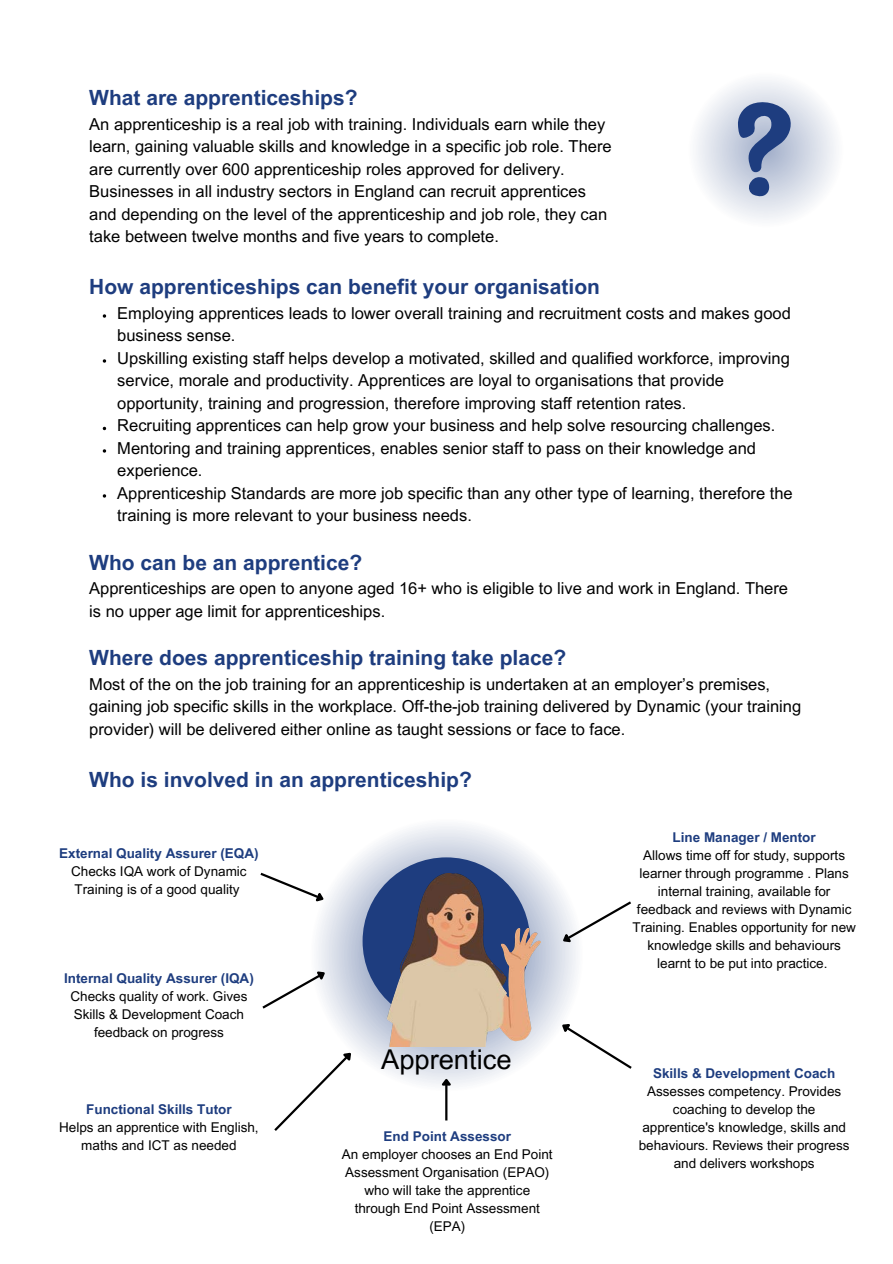
<style>
.page{position:relative;width:893px;height:1264px;background:#fff}
.page>*{position:absolute;margin:0;border:0;box-sizing:border-box;transform-origin:0 0}
.t1{font:27.3px "Arial MT Pro";color:#000}
.t2{font:700 21px "Arial MT Pro";color:#1e3d7f}
.t3{font:16.5px/22.5px "Arial MT Pro";color:#000}
.t4{font:13.5px/18px "Arial MT Pro";color:#000;text-align:center}
.t5{font:700 13.5px "Arial MT Pro";color:#1e3d7f}
</style>
<div class="page">
<svg style="left:297px;top:804px;width:298px;height:298px"></svg>
<div style="left:362px;top:857px;width:168px;height:167px;background:#1e3d7f;border-radius:50%"></div>
<img style="left:381px;top:873px;width:159px;height:173px">
<svg style="left:103px;top:314px;width:3px;height:4px"></svg>
<svg style="left:103px;top:359px;width:3px;height:4px"></svg>
<svg style="left:680px;top:64px;width:169px;height:169px"></svg>
<svg style="left:737px;top:100px;width:55px;height:97px;background:#8092b6"></svg>
<svg style="left:557px;top:899px;width:74px;height:48px"></svg>
<svg style="left:556px;top:1016px;width:76px;height:53px"></svg>
<svg style="left:260px;top:870px;width:68px;height:37px"></svg>
<svg style="left:262px;top:965px;width:69px;height:45px"></svg>
<svg style="left:274px;top:1046px;width:84px;height:85px"></svg>
<hr style="left:445px;top:1085px;width:2px;height:35px;background:#000">
<svg style="left:440px;top:1076px;width:14px;height:11px"></svg>
<p class="t2" style="left:89px;top:90px;width:270px">What are apprenticeships?</p>
<p class="t3" style="left:89px;top:115px;width:524px">An apprenticeship is a real job with training. Individuals earn while they learn, gaining valuable skills and knowledge in a specific job role. There are currently over 600 apprenticeship roles approved for delivery.<br>Businesses in all industry sectors in England can recruit apprentices and depending on the level of the apprenticeship and job role, they can take between twelve months and five years to complete.</p>
<p class="t2" style="left:89px;top:279px;width:512px">How apprenticeships can benefit your organisation</p>
<p class="t3" style="left:117px;top:304px;width:677px">Employing apprentices leads to lower overall training and recruitment costs and makes good business sense.<br>Upskilling existing staff helps develop a motivated, skilled and qualified workforce, improving service, morale and productivity. Apprentices are loyal to organisations that provide opportunity, training and progression, therefore improving staff retention rates.<br>Recruiting apprentices can help grow your business and help solve resourcing challenges.<br>Mentoring and training apprentices, enables senior staff to pass on their knowledge and experience.<br>Apprenticeship Standards are more job specific than any other type of learning, therefore the training is more relevant to your business needs.</p>
<p class="t2" style="left:89px;top:554px;width:274px">Who can be an apprentice?</p>
<p class="t3" style="left:89px;top:579px;width:700px">Apprenticeships are open to anyone aged 16+ who is eligible to live and work in England. There is no upper age limit for apprenticeships.</p>
<p class="t2" style="left:89px;top:650px;width:478px">Where does apprenticeship training take place?</p>
<p class="t3" style="left:89px;top:675px;width:713px">Most of the on the job training for an apprenticeship is undertaken at an employer’s premises, gaining job specific skills in the workplace. Off-the-job training delivered by Dynamic (your training provider) will be delivered either online as taught sessions or face to face.</p>
<p class="t2" style="left:89px;top:771px;width:384px">Who is involved in an apprenticeship?</p>
<p class="t5" style="left:59px;top:848px;width:201px">External Quality Assurer (EQA)</p>
<p class="t4" style="left:71px;top:864px;width:177px;text-align:left">Checks IQA work of Dynamic<br>Training is of a good quality</p>
<p class="t5" style="left:64px;top:973px;width:191px">Internal Quality Assurer (IQA)</p>
<p class="t4" style="left:70px;top:988px;width:178px">Checks quality of work. Gives<br>Skills &amp; Development Coach feedback on progress</p>
<h1 class="t1" style="left:381px;top:1048px;width:132px">Apprentice</h1>
<p class="t5" style="left:86px;top:1104px;width:147px">Functional Skills Tutor</p>
<p class="t4" style="left:59px;top:1120px;width:201px">Helps an apprentice with English, maths and ICT as needed</p>
<p class="t5" style="left:383px;top:1131px;width:129px">End Point Assessor</p>
<p class="t4" style="left:342px;top:1146px;width:212px">An employer chooses an End Point<br>Assessment Organisation (EPAO) who will take the apprentice through End Point Assessment (EPA)</p>
<p class="t5" style="left:672px;top:831px;width:145px">Line Manager / Mentor</p>
<p class="t4" style="left:632px;top:847px;width:225px">Allows time off for study, supports learner through programme . Plans internal training, available for feedback and reviews with Dynamic Training. Enables opportunity for new knowledge skills and behaviours learnt to be put into practice.</p>
<p class="t5" style="left:653px;top:1067px;width:184px">Skills &amp; Development Coach</p>
<p class="t4" style="left:638px;top:1083px;width:212px">Assesses competency. Provides coaching to develop the apprentice's knowledge, skills and behaviours. Reviews their progress and delivers workshops</p>
</div>
